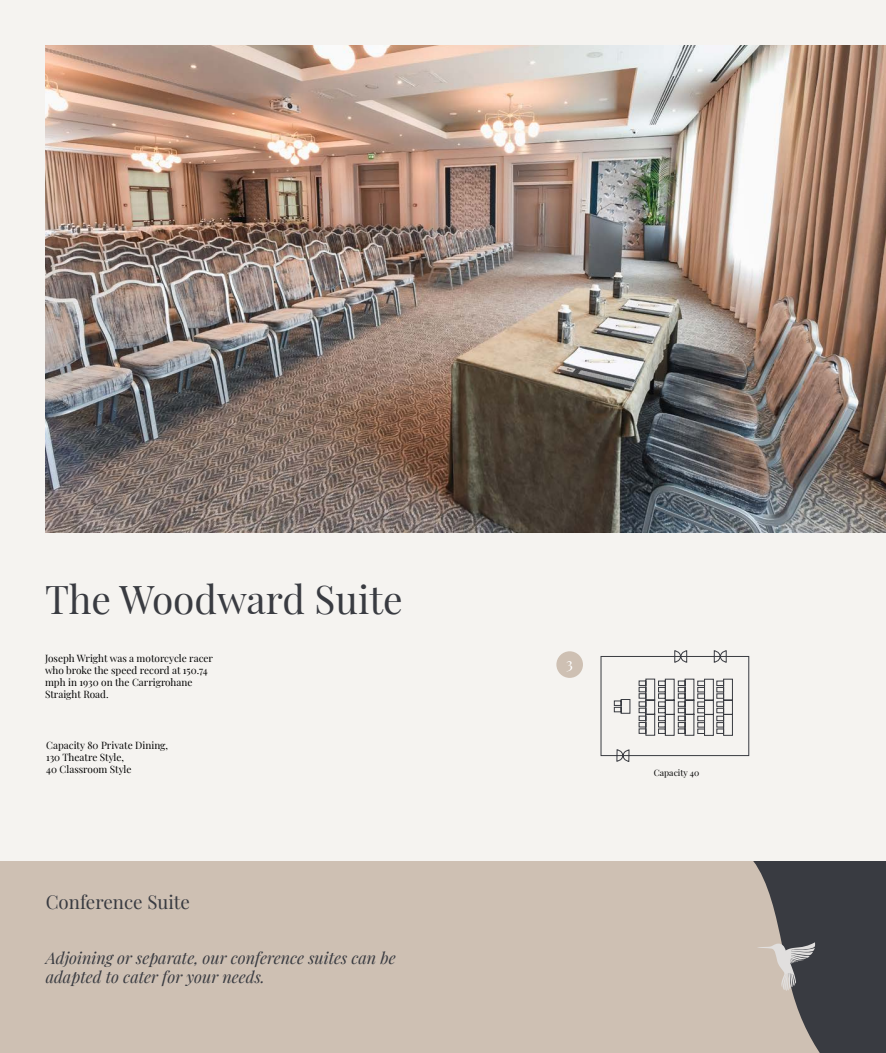
<style>
.page{position:relative;width:886px;height:1053px;background:#fff}
.page>*{position:absolute;margin:0;border:0;box-sizing:border-box;transform-origin:0 0}
.t1{font:38.75px "Playfair Display";color:#393b41}
.t2{font:18.75px "Playfair Display";color:#393b41}
.t3{font:italic 16.25px/19.5px "Playfair Display";color:#393b41}
.t4{font:15px "Playfair Display";color:#fff}
.t5{font:10px/12px "Playfair Display";color:#000}
.t6{font:8.75px "Playfair Display";color:#000}
</style>
<div class="page">
<div style="left:0;top:0;width:886px;height:915px;background:#f5f3f0"></div>
<div style="left:0;top:861px;width:886px;height:191px;background:#cec0b3"></div>
<svg style="left:753px;top:861px;width:133px;height:191px;fill:#393b41"></svg>
<svg style="left:757px;top:942px;width:58px;height:49px"></svg>
<div style="left:556px;top:651px;width:27px;height:26px;background:#cec0b3;border-radius:50%"></div>
<img style="left:45px;top:45px;width:841px;height:487px">
<svg style="left:600px;top:650px;width:149px;height:112px"></svg>
<h1 class="t1" style="left:45px;top:569px;width:359px">The Woodward Suite</h1>
<p class="t5" style="left:45px;top:651px;width:170px">Joseph Wright was a motorcycle racer who broke the speed record at 150.74 mph in 1930 on the Carrigrohane<br>Straight Road.</p>
<p class="t5" style="left:46px;top:738px;width:123px">Capacity 80 Private Dining,<br>130 Theatre Style,<br>40 Classroom Style</p>
<h2 class="t2" style="left:46px;top:887px;width:146px">Conference Suite</h2>
<h3 class="t3" style="left:46px;top:946px;width:351px">Adjoining or separate, our conference suites can be adapted to cater for your needs.</h3>
<h3 class="t4" style="left:566px;top:651px;width:8px">3</h3>
<p class="t6" style="left:654px;top:766px;width:47px">Capacity 40</p>
</div>
